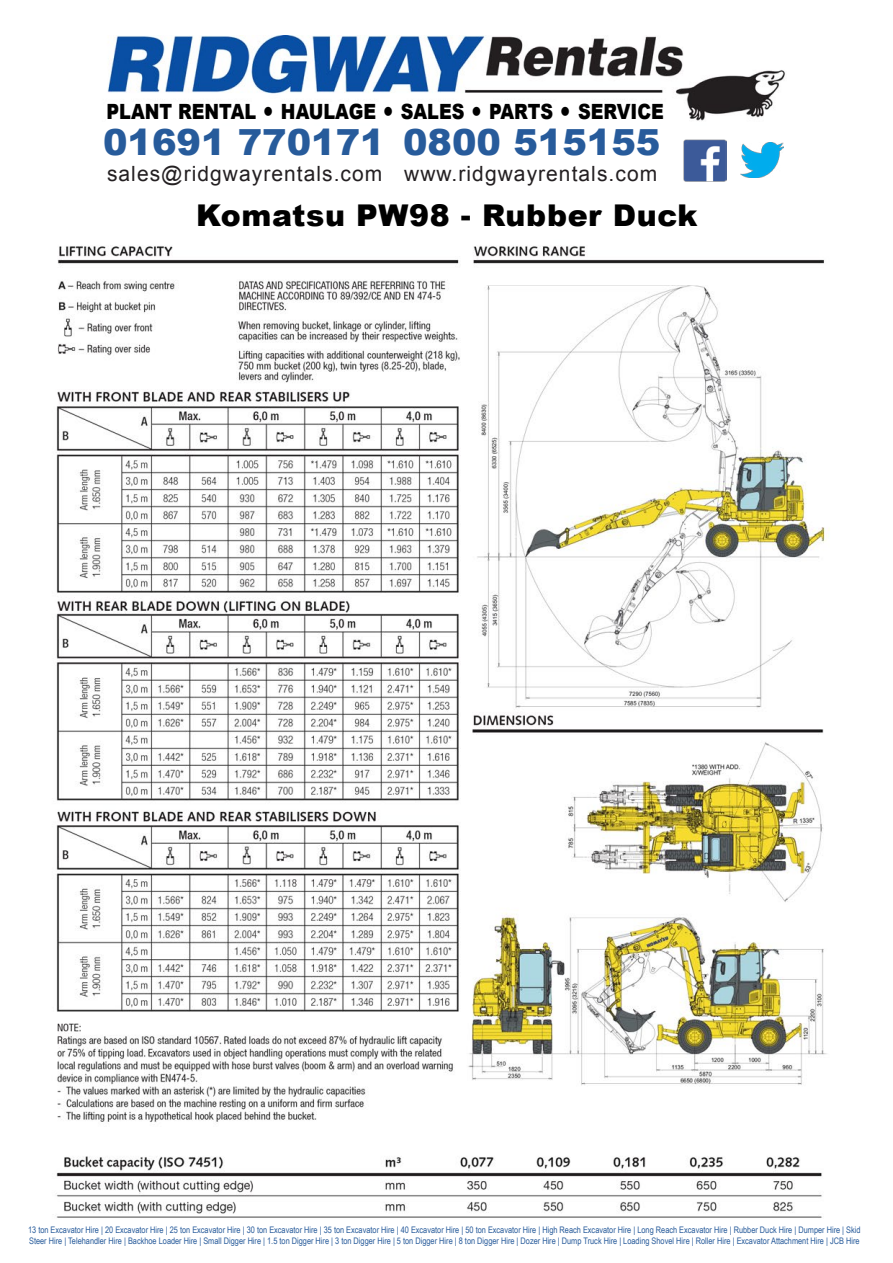
<style>
.page{position:relative;width:893px;height:1263px;background:#fff}
.page>*{position:absolute;margin:0;border:0;box-sizing:border-box;transform-origin:0 0}
.t1{font:900 36px "Arial";color:#275b9b}
.t2{font:900 30px "Arial";letter-spacing:.02em;color:#000}
.t3{font:21px "Arial";letter-spacing:.05em;color:#242022}
.t4{font:900 21px "Arial";color:#000;scale:.84 1}
.t5{font:9px/10.8px "Arial Narrow";color:#275b9b}
</style>
<div class="page">
<img style="left:56px;top:246px;width:774px;height:972px">
<img style="left:107px;top:35px;width:678px;height:86px">
<img style="left:684px;top:139px;width:42px;height:43px">
<img style="left:741px;top:143px;width:42px;height:34px">
<div style="left:107px;top:102px;width:563px;height:20px;background:#fff"></div>
<h3 class="t4" style="left:107px;top:96px;width:665px">PLANT RENTAL ■ HAULAGE ■ SALES ■ PARTS ■ SERVICE</h3>
<h1 class="t1" style="left:103px;top:116px;width:559px">01691 770171 0800 515155</h1>
<h3 class="t3" style="left:107px;top:160px;width:552px">sales@ridgwayrentals.com www.ridgwayrentals.com</h3>
<h2 class="t2" style="left:196px;top:194px;width:503px">Komatsu PW98 - Rubber Duck</h2>
<p class="t5" style="left:28px;top:1224px;width:834px">13 ton Excavator Hire | 20 Excavator Hire | 25 ton Excavator Hire | 30 ton Excavator Hire | 35 ton Excavator Hire | 40 Excavator Hire | 50 ton Excavator Hire | High Reach Excavator Hire | Long Reach Excavator Hire | Rubber Duck Hire | Dumper Hire | Skid<br>Steer Hire | Telehandler Hire | Backhoe Loader Hire | Small Digger Hire | 1.5 ton Digger Hire | 3 ton Digger Hire | 5 ton Digger Hire | 8 ton Digger Hire | Dozer Hire | Dump Truck Hire | Loading Shovel Hire | Roller Hire | Excavator Attachment Hire | JCB Hire</p>
</div>
